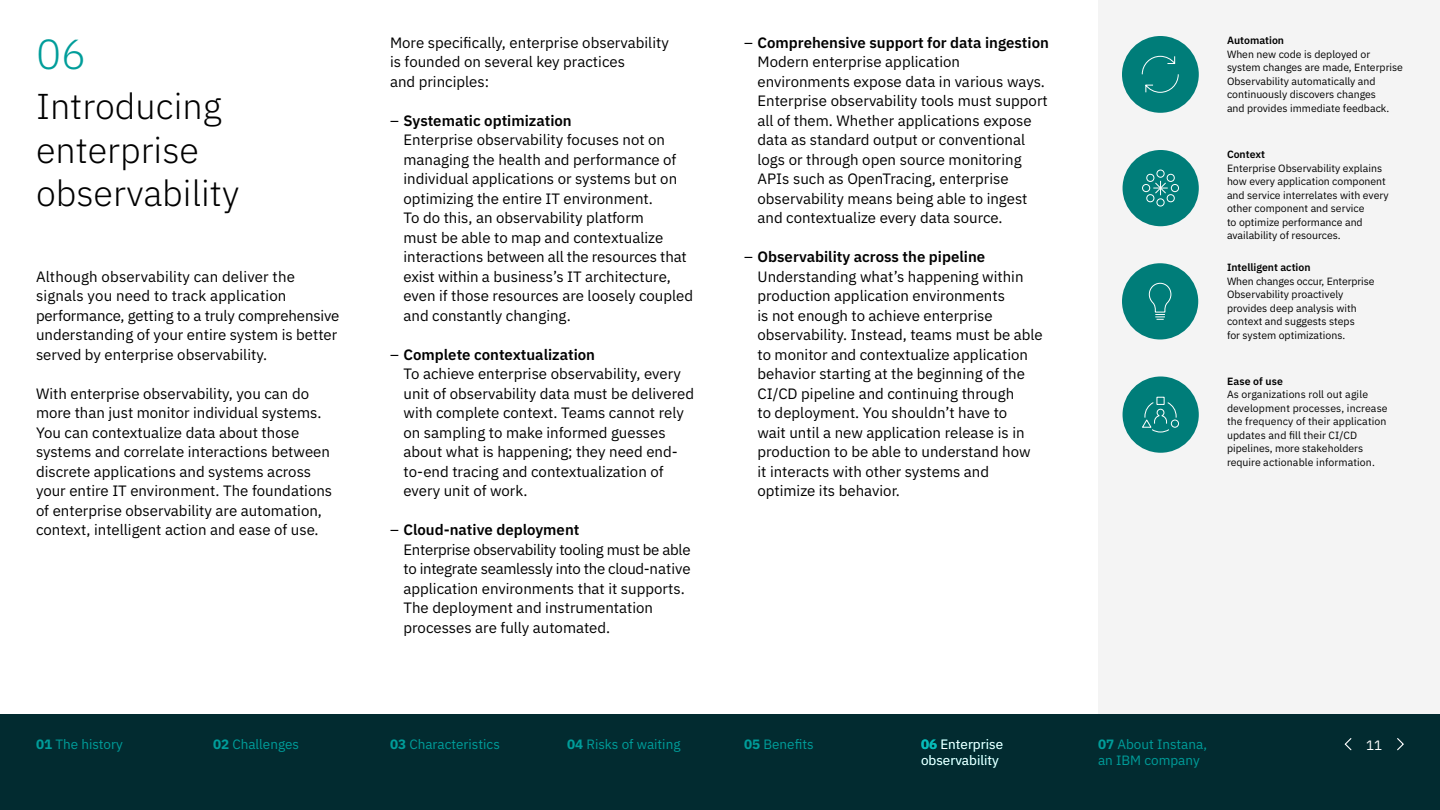
<style>
.page{position:relative;width:1440px;height:810px;background:#fff}
.page>*{position:absolute;margin:0;border:0;box-sizing:border-box;transform-origin:0 0}
.Heading_1{font:300 42px "IBM Plex Sans";color:#009d9a}
.Heading_1-2{font:300 36px/43.2px "IBM Plex Sans";color:#000}
.Body_text{font:15px/19.5px "IBM Plex Sans";color:#000}
.t1{font:13.5px/16.5px "IBM Plex Sans";color:#009d9a}
.t2{font:13.5px/16.5px "IBM Plex Sans";color:#fff}
.t3{font:10.5px/13.5px "IBM Plex Sans";color:#000}
.s1{font-weight:600}
.s2{font-weight:700}
.s3{font-weight:700;color:#08bdba}
</style>
<div class="page">
<div style="left:0;top:714px;width:1440px;height:96px;background:#022b30"></div>
<svg style="left:1344px;top:738px;width:8px;height:13px"></svg>
<svg style="left:1397px;top:738px;width:7px;height:13px"></svg>
<div style="left:1098px;top:0;width:342px;height:714px;background:#f4f4f4"></div>
<div style="left:1122px;top:36px;width:77px;height:77px;background:#007d79;border-radius:50%"></div>
<svg style="left:1141px;top:55px;width:38px;height:38px"></svg>
<div style="left:1123px;top:150px;width:76px;height:76px;background:#007d79;border-radius:50%"></div>
<svg style="left:1142px;top:169px;width:37px;height:38px"></svg>
<div style="left:1122px;top:263px;width:76px;height:76px;background:#007d79;border-radius:50%"></div>
<svg style="left:1148px;top:282px;width:24px;height:38px"></svg>
<div style="left:1123px;top:376px;width:76px;height:77px;background:#007d79;border-radius:50%"></div>
<svg style="left:1142px;top:396px;width:37px;height:37px"></svg>
<p class="Heading_1" style="left:36px;top:22px;width:52px">06</p>
<p class="Heading_1-2" style="left:36px;top:82px;width:205px">Introducing enterprise observability</p>
<p class="Body_text" style="left:36px;top:265px;width:305px">Although observability can deliver the signals you need to track application performance, getting to a truly comprehensive understanding of your entire system is better served by enterprise observability.</p>
<p class="Body_text" style="left:36px;top:382px;width:298px">With enterprise observability, you can do more than just monitor individual systems.<br>You can contextualize data about those systems and correlate interactions between discrete applications and systems across your entire IT environment. The foundations of enterprise observability are automation, context, intelligent action and ease of use.</p>
<p class="Body_text" style="left:390px;top:31px;width:280px">More specifically, enterprise observability is founded on several key practices<br>and principles:</p>
<p class="Body_text" style="left:404px;top:109px;width:291px;text-indent:-14px">– <span class="s1">Systematic optimization<br></span>Enterprise observability focuses not on managing the health and performance of individual applications or systems but on optimizing the entire IT environment.<br>To do this, an observability platform<br>must be able to map and contextualize interactions between all the resources that exist within a business’s IT architecture, even if those resources are loosely coupled and constantly changing.</p>
<p class="Body_text" style="left:404px;top:343px;width:292px;text-indent:-14px">– <span class="s1">Complete contextualization<br></span>To achieve enterprise observability, every unit of observability data must be delivered with complete context. Teams cannot rely on sampling to make informed guesses about what is happening; they need end&shy;to-end tracing and contextualization of every unit of work.</p>
<p class="Body_text" style="left:404px;top:519px;width:289px;text-indent:-14px">– <span class="s1">Cloud-native deployment<br></span>Enterprise observability tooling must be able to integrate seamlessly into the cloud-native application environments that it supports.<br>The deployment and instrumentation processes are fully automated.</p>
<p class="Body_text" style="left:758px;top:31px;width:293px;text-indent:-14px">– <span class="s1">Comprehensive support for data ingestion </span>Modern enterprise application environments expose data in various ways.<br>Enterprise observability tools must support all of them. Whether applications expose data as standard output or conventional logs or through open source monitoring APIs such as OpenTracing, enterprise observability means being able to ingest and contextualize every data source.</p>
<p class="Body_text" style="left:758px;top:246px;width:287px;text-indent:-14px">– <span class="s1">Observability across the pipeline </span>Understanding what’s happening within production application environments<br>is not enough to achieve enterprise observability. Instead, teams must be able to monitor and contextualize application behavior starting at the beginning of the CI/CD pipeline and continuing through<br>to deployment. You shouldn’t have to<br>wait until a new application release is in production to be able to understand how it interacts with other systems and optimize its behavior.</p>
<p class="t3" style="left:1227px;top:33px;width:178px"><span class="s1">Automation<br></span>When new code is deployed or system changes are made, Enterprise<br>Observability automatically and continuously discovers changes<br>and provides immediate feedback.</p>
<p class="t3" style="left:1227px;top:147px;width:163px"><span class="s1">Context<br></span>Enterprise Observability explains how every application component and service interrelates with every other component and service<br>to optimize performance and availability of resources.</p>
<p class="t3" style="left:1227px;top:260px;width:149px"><span class="s1">Intelligent action<br></span>When changes occur, Enterprise<br>Observability proactively provides deep analysis with context and suggests steps<br>for system optimizations.</p>
<p class="t3" style="left:1227px;top:373px;width:162px"><span class="s1">Ease of use<br></span>As organizations roll out agile development processes, increase the frequency of their application updates and fill their CI/CD pipelines, more stakeholders require actionable information.</p>
<p class="t1" style="left:36px;top:734px;width:88px"><span class="s2">01</span> The history</p>
<p class="t1" style="left:213px;top:734px;width:88px"><span class="s2">02</span> Challenges</p>
<p class="t1" style="left:567px;top:734px;width:115px"><span class="s2">04</span> Risks of waiting</p>
<p class="t1" style="left:744px;top:734px;width:71px"><span class="s2">05</span> Benefits</p>
<p class="t1" style="left:1098px;top:734px;width:111px"><span class="s2">07</span> About Instana, an IBM company</p>
<p class="t1" style="left:390px;top:734px;width:111px"><span class="s2">03</span> Characteristics</p>
<p class="t2" style="left:1366px;top:736px;width:18px">11</p>
<p class="t2" style="left:921px;top:734px;width:84px"><span class="s3">06</span> Enterprise observability</p>
</div>
